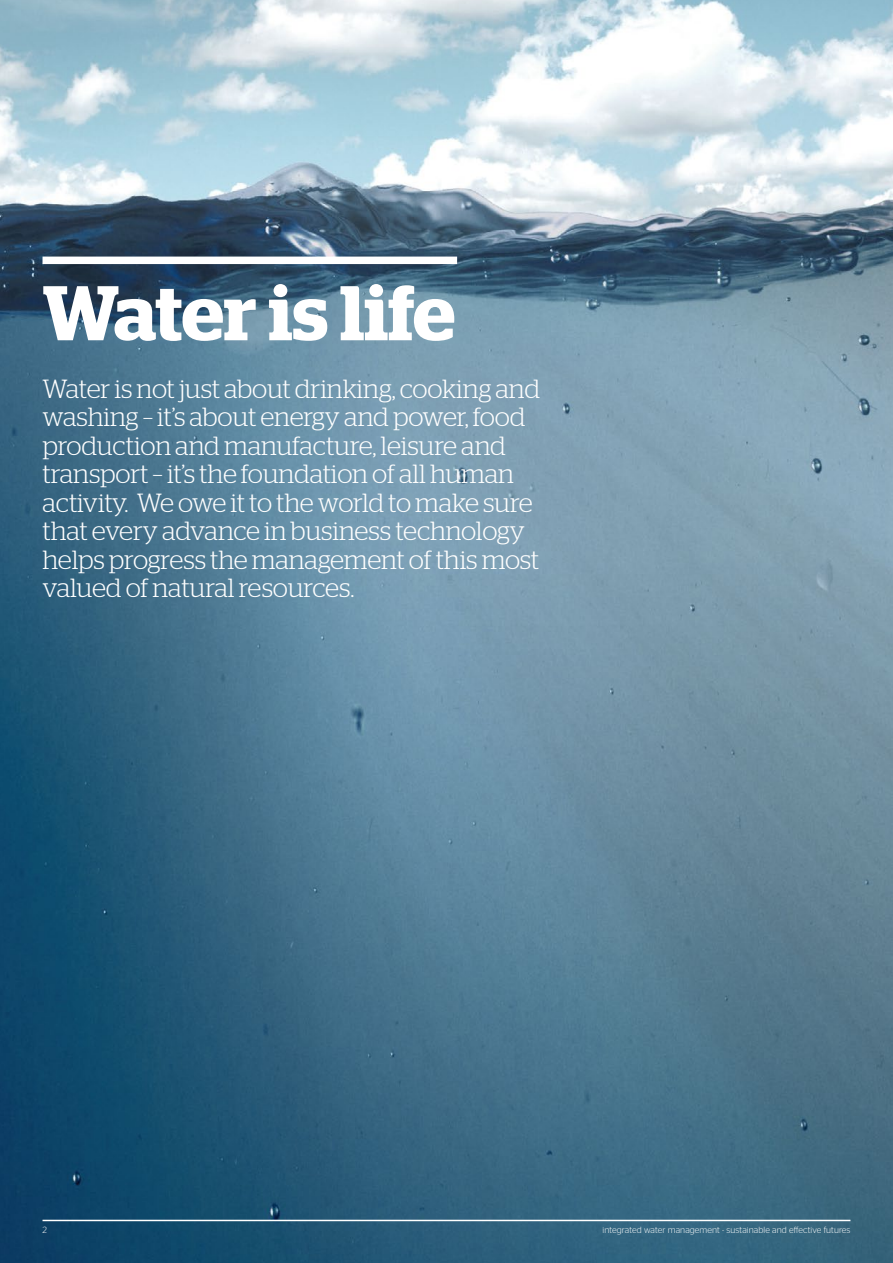
<style>
.page{position:relative;width:893px;height:1263px;background:#fff}
.page>*{position:absolute;margin:0;border:0;box-sizing:border-box;transform-origin:0 0}
.t1{font:600 77.25px "Stag";letter-spacing:-.005em;color:#fff}
.t2{font:300 26.25px/28.5px "Stag";letter-spacing:-.01em;color:#fff}
.t3{font:300 9px "Stag Sans";letter-spacing:.01em;color:#fff}
</style>
<div class="page">
<img style="left:0;top:0;width:893px;height:1263px">
<div style="left:43px;top:257px;width:414px;height:7px;background:#fff"></div>
<hr style="left:43px;top:1220px;width:807px;height:1px;background:#fff">
<h1 class="t1" style="left:43px;top:268px;width:414px">Water is life</h1>
<p class="t2" style="left:43px;top:374px;width:499px">Water is not just about drinking, cooking and washing – it’s about energy and power, food production and manufacture, leisure and transport – it’s the foundation of all human activity. We owe it to the world to make sure that every advance in business technology helps progress the management of this most valued of natural resources.</p>
<p class="t3" style="left:43px;top:1225px;width:6px">2</p>
<p class="t3" style="left:603px;top:1225px;width:249px">integrated water management - sustainable and effective futures</p>
</div>
